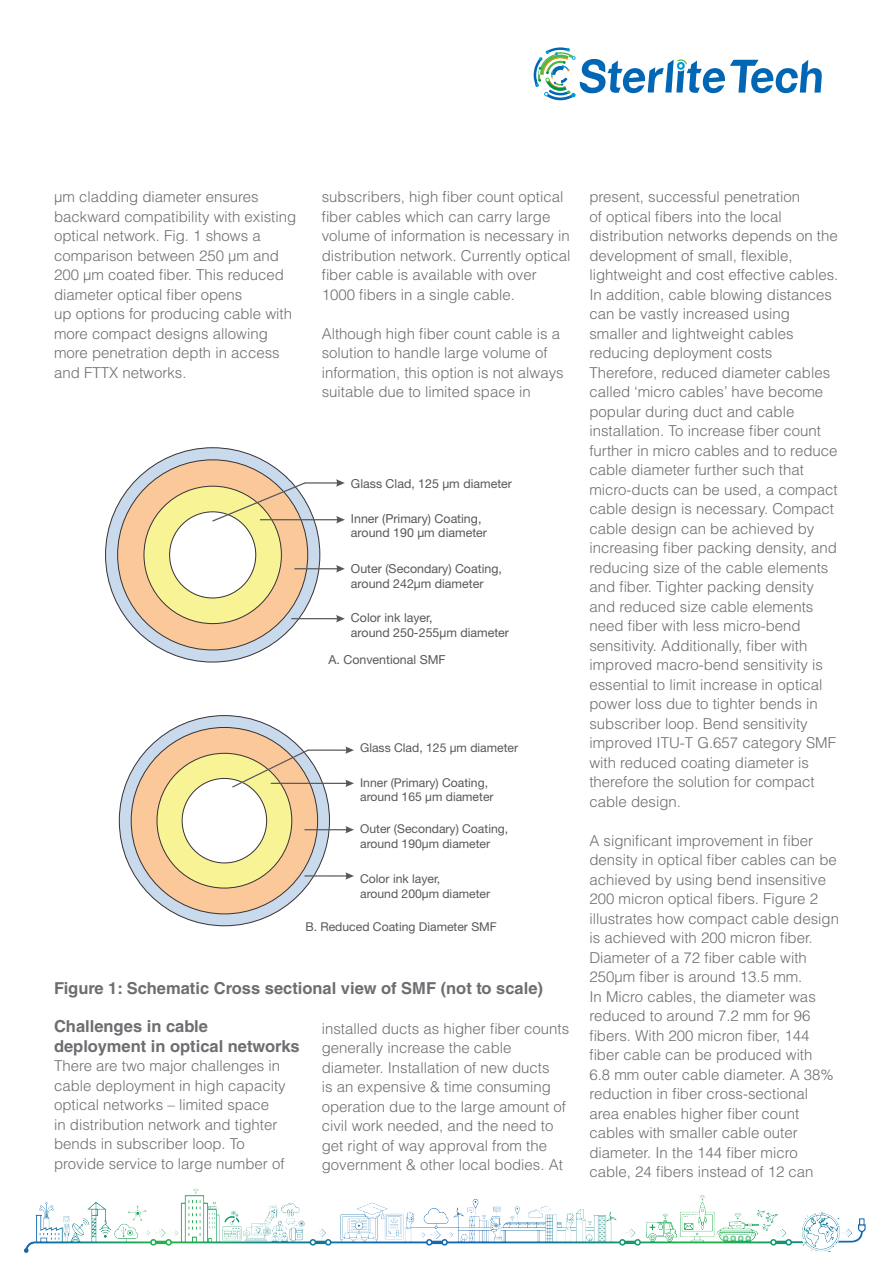
<style>
.page{position:relative;width:893px;height:1263px;background:#fff}
.page>*{position:absolute;margin:0;border:0;box-sizing:border-box;transform-origin:0 0}
.t1{font:700 16.5px/19.5px "Helvetica LT Std";color:#6d6e71}
.t2{font:300 15px/19.5px "Helvetica LT Std";color:#6d6e71}
.t3{font:12.45px/14.9px "Helvetica Neue LT Std";color:#57585a}
.t4{font:12.15px/14.5px "Helvetica Neue LT Std";color:#57585a}
</style>
<div class="page">
<img style="left:23px;top:1188px;width:843px;height:65px">
<svg style="left:534px;top:47px;width:288px;height:53px"></svg>
<div style="left:119px;top:716px;width:210px;height:210px;background:#c9daec;border-radius:50%"></div>
<div style="left:131px;top:727px;width:187px;height:187px;background:#fac899;border-radius:50%"></div>
<div style="left:157px;top:753px;width:135px;height:135px;background:#f8f395;border-radius:50%"></div>
<div style="left:182px;top:778px;width:85px;height:85px;background:#fff;border-radius:50%"></div>
<svg style="left:304px;top:872px;width:50px;height:8px"></svg>
<svg style="left:304px;top:826px;width:50px;height:7px"></svg>
<svg style="left:232px;top:746px;width:122px;height:42px"></svg>
<div style="left:106px;top:448px;width:214px;height:214px;background:#c9daec;border-radius:50%"></div>
<div style="left:118px;top:460px;width:190px;height:190px;background:#fac899;border-radius:50%"></div>
<div style="left:144px;top:486px;width:137px;height:138px;background:#f8f395;border-radius:50%"></div>
<div style="left:170px;top:512px;width:86px;height:86px;background:#fff;border-radius:50%"></div>
<svg style="left:291px;top:615px;width:54px;height:7px"></svg>
<svg style="left:294px;top:565px;width:51px;height:7px"></svg>
<svg style="left:212px;top:479px;width:133px;height:44px"></svg>
<p class="t2" style="left:54px;top:187px;width:244px">μm cladding diameter ensures backward compatibility with existing optical network. Fig. 1 shows a comparison between 250 μm and<br>200 μm coated fiber. This reduced diameter optical fiber opens<br>up options for producing cable with more compact designs allowing more penetration depth in access and FTTX networks.</p>
<p class="t2" style="left:322px;top:187px;width:250px">subscribers, high fiber count optical fiber cables which can carry large volume of information is necessary in distribution network. Currently optical fiber cable is available with over 1000 fibers in a single cable.</p>
<p class="t2" style="left:322px;top:323px;width:244px">Although high fiber count cable is a solution to handle large volume of information, this option is not always suitable due to limited space in</p>
<p class="t3" style="left:351px;top:476px;width:163px">Glass Clad, 125 μm diameter</p>
<p class="t3" style="left:351px;top:511px;width:138px">Inner (Primary) Coating, around 190 μm diameter</p>
<p class="t3" style="left:351px;top:561px;width:152px">Outer (Secondary) Coating, around 242μm diameter</p>
<p class="t3" style="left:351px;top:610px;width:160px">Color ink layer,<br>around 250-255μm diameter</p>
<p class="t3" style="left:328px;top:651px;width:119px">A. Conventional SMF</p>
<p class="t4" style="left:346px;top:511px;width:135px">around 190 μm diameter</p>
<p class="t4" style="left:346px;top:561px;width:132px">around 242μm diameter</p>
<p class="t4" style="left:346px;top:608px;width:157px">around 250-255μm diameter</p>
<p class="t4" style="left:360px;top:740px;width:159px">Glass Clad, 125 μm diameter</p>
<p class="t4" style="left:360px;top:775px;width:135px">Inner (Primary) Coating, around 165 μm diameter</p>
<p class="t4" style="left:360px;top:821px;width:149px">Outer (Secondary) Coating, around 190μm diameter</p>
<p class="t4" style="left:360px;top:871px;width:132px">Color ink layer,<br>around 200μm diameter</p>
<p class="t4" style="left:305px;top:919px;width:193px">B. Reduced Coating Diameter SMF</p>
<p class="t3" style="left:365px;top:794px;width:132px">Inner (Primary) Coating,</p>
<p class="t3" style="left:365px;top:842px;width:152px">Outer (Secondary) Coating,</p>
<p class="t3" style="left:365px;top:892px;width:83px">Color ink layer,</p>
<p class="t1" style="left:54px;top:978px;width:490px">Figure 1: Schematic Cross sectional view of SMF (not to scale)</p>
<p class="t1" style="left:54px;top:1017px;width:247px">Challenges in cable deployment in optical networks</p>
<p class="t2" style="left:54px;top:1056px;width:233px">There are two major challenges in cable deployment in high capacity optical networks – limited space<br>in distribution network and tighter bends in subscriber loop. To provide service to large number of</p>
<p class="t2" style="left:322px;top:1018px;width:249px">installed ducts as higher fiber counts generally increase the cable diameter. Installation of new ducts<br>is an expensive &amp; time consuming operation due to the large amount of civil work needed, and the need to get right of way approval from the government &amp; other local bodies. At</p>
<p class="t2" style="left:589px;top:187px;width:250px">present, successful penetration<br>of optical fibers into the local distribution networks depends on the development of small, flexible, lightweight and cost effective cables.<br>In addition, cable blowing distances can be vastly increased using smaller and lightweight cables reducing deployment costs Therefore, reduced diameter cables called ‘micro cables’ have become popular during duct and cable installation. To increase fiber count further in micro cables and to reduce cable diameter further such that micro-ducts can be used, a compact cable design is necessary. Compact cable design can be achieved by increasing fiber packing density, and reducing size of the cable elements and fiber. Tighter packing density and reduced size cable elements need fiber with less micro-bend sensitivity. Additionally, fiber with improved macro-bend sensitivity is essential to limit increase in optical power loss due to tighter bends in subscriber loop. Bend sensitivity improved ITU-T G.657 category SMF with reduced coating diameter is therefore the solution for compact cable design.</p>
<p class="t2" style="left:589px;top:830px;width:251px">A significant improvement in fiber density in optical fiber cables can be achieved by using bend insensitive 200 micron optical fibers. Figure 2 illustrates how compact cable design is achieved with 200 micron fiber.<br>Diameter of a 72 fiber cable with 250μm fiber is around 13.5 mm.<br>In Micro cables, the diameter was reduced to around 7.2 mm for 96 fibers. With 200 micron fiber, 144 fiber cable can be produced with<br>6.8 mm outer cable diameter. A 38% reduction in fiber cross-sectional area enables higher fiber count cables with smaller cable outer diameter. In the 144 fiber micro cable, 24 fibers instead of 12 can</p>
</div>
